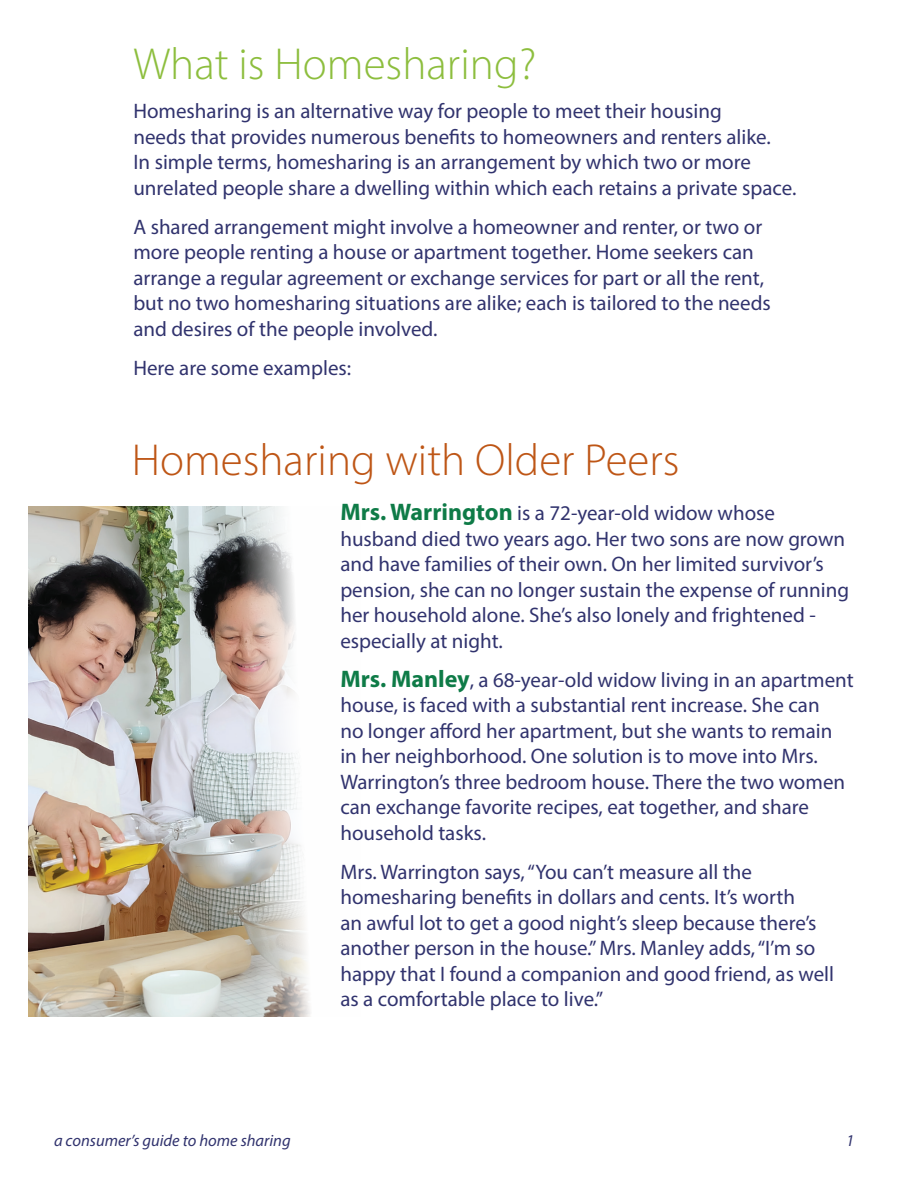
<style>
.page{position:relative;width:918px;height:1188px;background:#fff}
.page>*{position:absolute;margin:0;border:0;box-sizing:border-box;transform-origin:0 0}
.t1{font:300 45px "Myriad Devanagari";color:#be5616}
.t2{font:300 45px "Myriad Devanagari";color:#8dbe3e}
.t3{font:21px/25.5px "Myriad Pro";color:#31336e}
.t4{font:italic 16.5px "Myriad Pro";color:#31336e}
.s1{font-weight:700;font-size:24px;color:#0e7b47}
</style>
<div class="page">
<img style="left:28px;top:507px;width:282px;height:510px">
<p class="t2" style="left:133px;top:35px;width:405px">What is Homesharing?</p>
<p class="t3" style="left:133px;top:98px;width:639px">Homesharing is an alternative way for people to meet their housing needs that provides numerous benefits to homeowners and renters alike.</p>
<p class="t3" style="left:133px;top:149px;width:665px">In simple terms, homesharing is an arrangement by which two or more unrelated people share a dwelling within which each retains a private space.</p>
<p class="t3" style="left:133px;top:213px;width:639px">A shared arrangement might involve a homeowner and renter, or two or more people renting a house or apartment together. Home seekers can arrange a regular agreement or exchange services for part or all the rent, but no two homesharing situations are alike; each is tailored to the needs and desires of the people involved.</p>
<p class="t3" style="left:133px;top:354px;width:219px">Here are some examples:</p>
<p class="t1" style="left:132px;top:430px;width:549px">Homesharing with Older Peers</p>
<p class="t3" style="left:340px;top:500px;width:510px"><span class="s1">Mrs. Warrington</span> is a 72-year-old widow whose husband died two years ago. Her two sons are now grown and have families of their own. On her limited survivor’s pension, she can no longer sustain the expense of running her household alone. She’s also lonely and frightened - especially at night.</p>
<p class="t3" style="left:340px;top:667px;width:515px"><span class="s1">Mrs. Manley</span>, a 68-year-old widow living in an apartment house, is faced with a substantial rent increase. She can<br>no longer afford her apartment, but she wants to remain in her neighborhood. One solution is to move into Mrs.<br>Warrington’s three bedroom house. There the two women can exchange favorite recipes, eat together, and share household tasks.</p>
<p class="t3" style="left:340px;top:859px;width:495px">Mrs. Warrington says, “You can’t measure all the homesharing benefits in dollars and cents. It’s worth<br>an awful lot to get a good night’s sleep because there’s another person in the house.” Mrs. Manley adds, “I’m so happy that I found a companion and good friend, as well as a comfortable place to live.”</p>
<p class="t4" style="left:54px;top:1131px;width:238px">a consumer’s guide to home sharing</p>
<p class="t4" style="left:846px;top:1131px;width:10px">1</p>
</div>
